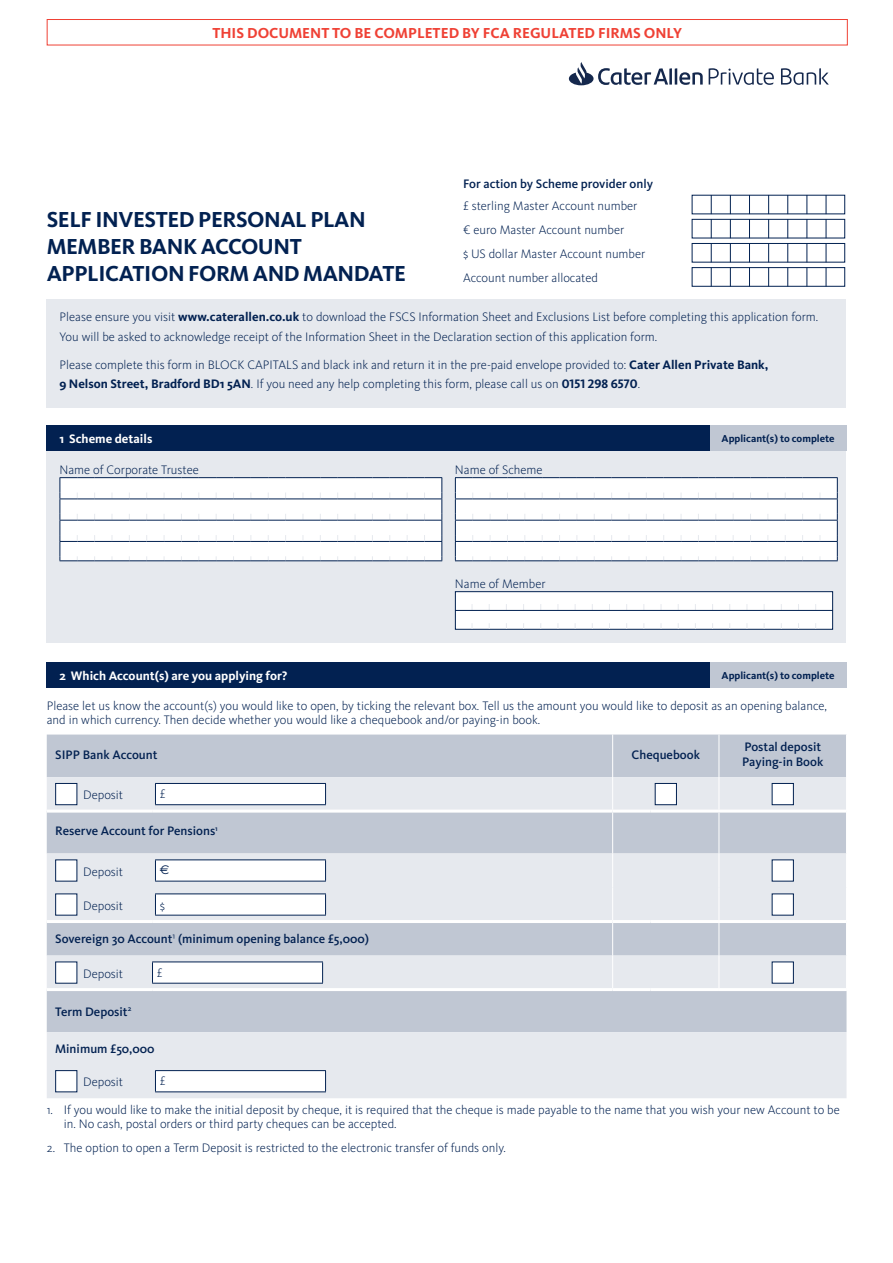
<style>
.page{position:relative;width:893px;height:1263px;background:#fff}
.page>*{position:absolute;margin:0;border:0;box-sizing:border-box;transform-origin:0 0}
.t1{font:700 22.5px/27px "Kievit OT";letter-spacing:-.02em;color:#022151}
.t2{font:700 15px "Kievit OT";color:#ef4135}
.t3{font:300 12.75px/24.2px "Kievit OT";color:#022151}
.t4{font:500 12.75px/15.3px "Kievit OT";color:#022151}
.t5{font:700 12.75px "Kievit OT";color:#fff}
.t6{font:12.75px "Euro Sans";color:#022151}
.t7{font:700 10.5px "Kievit OT";color:#022151}
.s1{font-weight:700}
.s2{font-weight:300}
</style>
<div class="page">
<div style="left:47px;top:451px;width:799px;height:192px;background:#e6e9ee"></div>
<div style="left:455px;top:591px;width:378px;height:39px;background:#fff;border:1px solid #022151"></div>
<hr style="left:455px;top:610px;width:378px;height:1px;background:#022151">
<div style="left:692px;top:219px;width:153px;height:19px;border:1px solid #022151"></div>
<div style="left:692px;top:243px;width:153px;height:19px;border:1px solid #022151"></div>
<div style="left:692px;top:267px;width:153px;height:19px;border:1px solid #022151"></div>
<svg style="left:711px;top:195px;width:1px;height:91px"></svg>
<svg style="left:730px;top:195px;width:1px;height:91px"></svg>
<svg style="left:749px;top:195px;width:1px;height:91px"></svg>
<svg style="left:768px;top:195px;width:1px;height:91px"></svg>
<svg style="left:787px;top:195px;width:1px;height:91px"></svg>
<svg style="left:807px;top:195px;width:1px;height:91px"></svg>
<svg style="left:826px;top:195px;width:1px;height:91px"></svg>
<div style="left:47px;top:299px;width:799px;height:108px;background:#e6e9ee"></div>
<div style="left:47px;top:426px;width:663px;height:25px;background:#022151"></div>
<div style="left:710px;top:426px;width:136px;height:25px;background:#c0c7d3"></div>
<div style="left:47px;top:662px;width:663px;height:26px;background:#022151"></div>
<div style="left:710px;top:662px;width:136px;height:26px;background:#c0c7d3"></div>
<div style="left:47px;top:734px;width:799px;height:43px;background:#c0c7d3"></div>
<svg style="left:47px;top:777px;width:799px;height:321px;background:#d6dbe2"></svg>
<hr style="left:612px;top:734px;width:1px;height:43px;background:#fff">
<hr style="left:719px;top:734px;width:1px;height:43px;background:#fff">
<hr style="left:612px;top:777px;width:1px;height:32px;background:#fff">
<hr style="left:719px;top:812px;width:1px;height:41px;background:#fff">
<hr style="left:719px;top:853px;width:1px;height:34px;background:#fff">
<hr style="left:719px;top:887px;width:1px;height:33px;background:#fff">
<hr style="left:719px;top:955px;width:1px;height:33px;background:#fff">
<hr style="left:47px;top:988px;width:105px;height:3px;background:#fff">
<hr style="left:152px;top:988px;width:461px;height:3px;background:#fff">
<hr style="left:613px;top:988px;width:37px;height:3px;background:#fff">
<hr style="left:650px;top:988px;width:69px;height:3px;background:#fff">
<hr style="left:719px;top:988px;width:128px;height:3px;background:#fff">
<hr style="left:719px;top:777px;width:1px;height:32px;background:#fff">
<hr style="left:47px;top:809px;width:105px;height:3px;background:#fff">
<hr style="left:152px;top:809px;width:461px;height:3px;background:#fff">
<hr style="left:613px;top:809px;width:37px;height:3px;background:#fff">
<hr style="left:650px;top:809px;width:69px;height:3px;background:#fff">
<hr style="left:719px;top:809px;width:127px;height:3px;background:#fff">
<hr style="left:612px;top:812px;width:1px;height:41px;background:#fff">
<hr style="left:612px;top:853px;width:1px;height:34px;background:#fff">
<hr style="left:612px;top:887px;width:1px;height:33px;background:#fff">
<hr style="left:612px;top:955px;width:1px;height:33px;background:#fff">
<hr style="left:47px;top:920px;width:105px;height:3px;background:#fff">
<hr style="left:152px;top:920px;width:461px;height:3px;background:#fff">
<hr style="left:613px;top:920px;width:37px;height:3px;background:#fff">
<hr style="left:650px;top:920px;width:69px;height:3px;background:#fff">
<hr style="left:719px;top:920px;width:127px;height:3px;background:#fff">
<hr style="left:612px;top:923px;width:1px;height:32px;background:#fff">
<hr style="left:719px;top:923px;width:1px;height:32px;background:#fff">
<div style="left:55px;top:783px;width:22px;height:22px;background:#fff;border:1px solid #022151"></div>
<div style="left:155px;top:783px;width:171px;height:22px;background:#fff"></div>
<svg style="left:155px;top:784px;width:1px;height:20px"></svg>
<hr style="left:155px;top:783px;width:171px;height:1px;background:#022151">
<svg style="left:325px;top:784px;width:1px;height:20px"></svg>
<hr style="left:155px;top:804px;width:171px;height:1px;background:#022151">
<div style="left:655px;top:783px;width:22px;height:22px;background:#fff;border:1px solid #022151"></div>
<div style="left:772px;top:783px;width:22px;height:22px;background:#fff;border:1px solid #022151"></div>
<div style="left:55px;top:859px;width:22px;height:22px;background:#fff"></div>
<div style="left:155px;top:860px;width:171px;height:21px;background:#fff"></div>
<hr style="left:155px;top:859px;width:171px;height:1px;background:#022151">
<svg style="left:155px;top:860px;width:1px;height:21px"></svg>
<svg style="left:325px;top:860px;width:1px;height:21px"></svg>
<hr style="left:155px;top:881px;width:171px;height:1px;background:#022151">
<div style="left:772px;top:859px;width:22px;height:22px;background:#fff"></div>
<div style="left:55px;top:893px;width:22px;height:22px;background:#fff"></div>
<div style="left:155px;top:894px;width:171px;height:21px;background:#fff"></div>
<hr style="left:155px;top:893px;width:171px;height:1px;background:#022151">
<svg style="left:155px;top:894px;width:1px;height:21px"></svg>
<svg style="left:325px;top:894px;width:1px;height:21px"></svg>
<hr style="left:155px;top:915px;width:171px;height:1px;background:#022151">
<div style="left:772px;top:893px;width:22px;height:22px;background:#fff"></div>
<div style="left:55px;top:961px;width:22px;height:22px;background:#fff"></div>
<div style="left:153px;top:962px;width:170px;height:21px;background:#fff"></div>
<svg style="left:152px;top:962px;width:1px;height:21px"></svg>
<hr style="left:152px;top:961px;width:171px;height:1px;background:#022151">
<svg style="left:322px;top:962px;width:1px;height:21px"></svg>
<hr style="left:152px;top:983px;width:171px;height:1px;background:#022151">
<div style="left:772px;top:961px;width:22px;height:22px;background:#fff"></div>
<div style="left:55px;top:1070px;width:22px;height:22px;background:#fff;border:1px solid #022151"></div>
<div style="left:155px;top:1070px;width:171px;height:22px;background:#fff"></div>
<svg style="left:155px;top:1071px;width:1px;height:20px"></svg>
<hr style="left:155px;top:1070px;width:171px;height:1px;background:#022151">
<svg style="left:325px;top:1071px;width:1px;height:20px"></svg>
<hr style="left:155px;top:1091px;width:171px;height:1px;background:#022151">
<div style="left:47px;top:19px;width:801px;height:26px;border:1px solid #ef4135"></div>
<svg style="left:60px;top:477px;width:382px;height:84px;background:#f0f1f4"></svg>
<svg style="left:455px;top:477px;width:383px;height:84px;background:#eff1f4"></svg>
<svg style="left:569px;top:62px;width:260px;height:23px"></svg>
<p class="t2" style="left:212px;top:24px;width:471px">THIS DOCUMENT TO BE COMPLETED BY FCA REGULATED FIRMS ONLY</p>
<p class="t4" style="left:463px;top:176px;width:192px">For action by Scheme provider only</p>
<p class="t3" style="left:463px;top:194px;width:184px">£ sterling Master Account number € euro Master Account number<br>$ US dollar Master Account number<br>Account number allocated</p>
<p class="t3" style="left:60px;top:308px;width:760px;line-height:19.5px">Please ensure you visit <span class="s1">www.caterallen.co.uk</span> to download the FSCS Information Sheet and Exclusions List before completing this application form.<br>You will be asked to acknowledge receipt of the Information Sheet in the Declaration section of this application form.</p>
<p class="t3" style="left:60px;top:355px;width:710px;line-height:19.5px">Please complete this form in BLOCK CAPITALS and black ink and return it in the pre-paid envelope provided to: <span class="s1">Cater Allen Private Bank,<br>9 Nelson Street, Bradford BD1 5AN</span>. If you need any help completing this form, please call us on <span class="s1">0151 298 6570</span>.</p>
<h1 class="t1" style="left:47px;top:206px;width:361px">SELF INVESTED PERSONAL PLAN<br>MEMBER BANK ACCOUNT<br>APPLICATION FORM AND MANDATE</h1>
<p class="t5" style="left:60px;top:431px;width:94px">1 Scheme details</p>
<p class="t7" style="left:722px;top:433px;width:115px">Applicant(s) to complete</p>
<p class="t3" style="left:60px;top:458px;width:141px">Name of Corporate Trustee</p>
<p class="t3" style="left:455px;top:458px;width:89px">Name of Scheme</p>
<p class="t3" style="left:455px;top:572px;width:92px">Name of Member</p>
<p class="t5" style="left:60px;top:668px;width:229px">2 Which Account(s) are you applying for?</p>
<p class="t7" style="left:722px;top:669px;width:115px">Applicant(s) to complete</p>
<p class="t3" style="left:47px;top:699px;width:782px;line-height:13.5px">Please let us know the account(s) you would like to open, by ticking the relevant box. Tell us the amount you would like to deposit as an opening balance, and in which currency. Then decide whether you would like a chequebook and/or paying-in book.</p>
<p class="t4" style="left:55px;top:747px;width:104px">SIPP Bank Account</p>
<p class="t4" style="left:632px;top:747px;width:70px">Chequebook</p>
<p class="t4" style="left:742px;top:739px;width:83px">Postal deposit<br>Paying-in Book</p>
<p class="t3" style="left:83px;top:783px;width:41px">Deposit</p>
<p class="t3" style="left:160px;top:782px;width:7px">£</p>
<p class="t4" style="left:55px;top:823px;width:164px">Reserve Account for Pensions<sup>1</sup></p>
<p class="t3" style="left:83px;top:859px;width:41px">Deposit</p>
<p class="t6" style="left:160px;top:862px;width:11px">€</p>
<p class="t3" style="left:83px;top:893px;width:41px">Deposit</p>
<p class="t3" style="left:160px;top:893px;width:7px">$</p>
<p class="t4" style="left:55px;top:931px;width:315px">Sovereign 30 Account<span class="s2">1</span> (minimum opening balance £5,000)</p>
<p class="t3" style="left:83px;top:961px;width:41px">Deposit</p>
<p class="t3" style="left:157px;top:960px;width:7px">£</p>
<p class="t4" style="left:55px;top:1004px;width:78px">Term Deposit<sup>2</sup></p>
<p class="t4" style="left:55px;top:1041px;width:101px">Minimum £50,000</p>
<p class="t3" style="left:83px;top:1070px;width:41px">Deposit</p>
<p class="t3" style="left:160px;top:1069px;width:7px">£</p>
<p class="t3" style="left:64px;top:1103px;width:777px;line-height:13.5px;text-indent:-17px">1. If you would like to make the initial deposit by cheque, it is required that the cheque is made payable to the name that you wish your new Account to be in. No cash, postal orders or third party cheques can be accepted.</p>
<p class="t3" style="left:47px;top:1136px;width:461px">2. The option to open a Term Deposit is restricted to the electronic transfer of funds only.</p>
</div>
